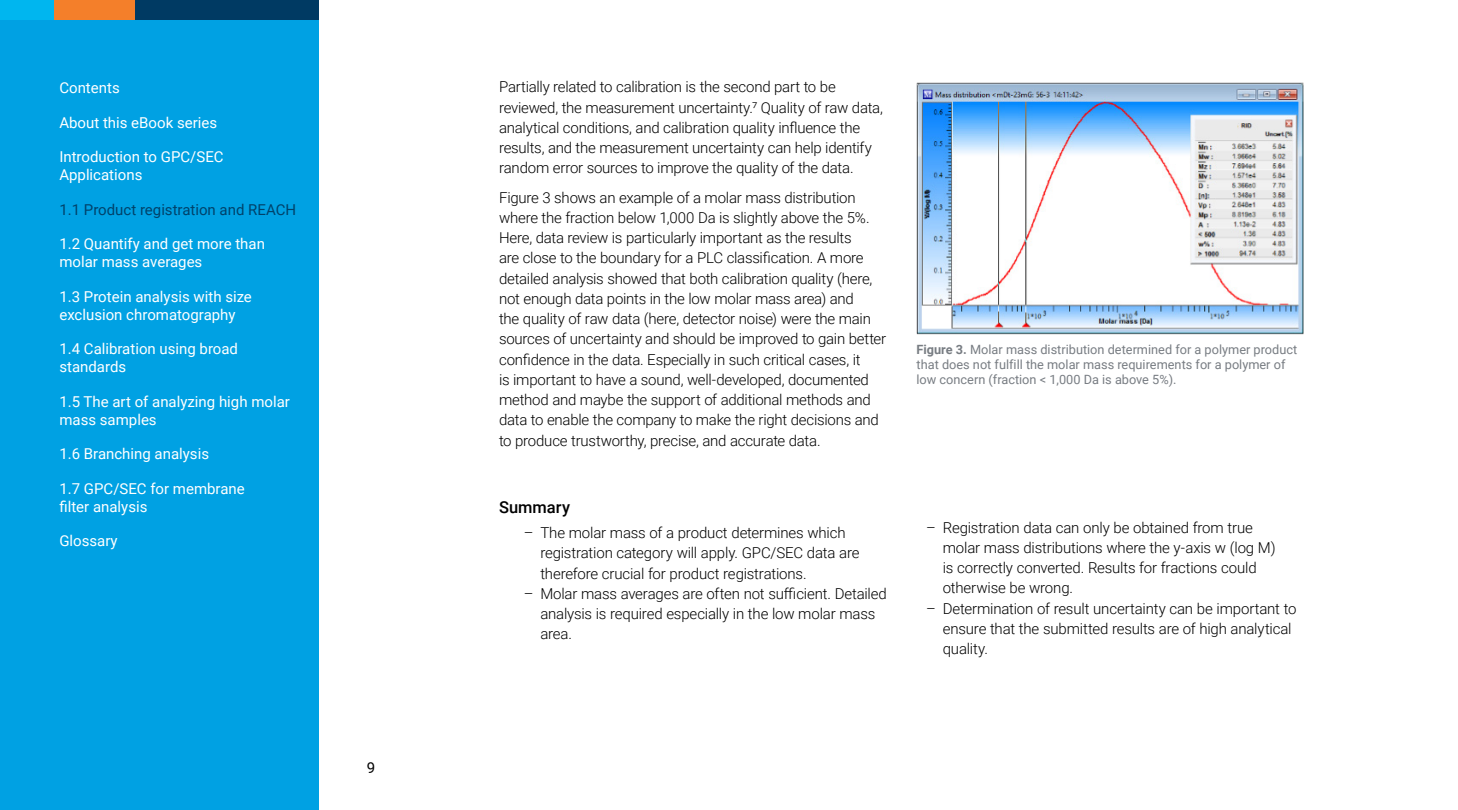
<style>
.page{position:relative;width:1458px;height:810px;background:#fff}
.page>*{position:absolute;margin:0;border:0;box-sizing:border-box;transform-origin:0 0}
.t1{font:500 16.5px "Roboto";color:#000}
.t2{font:300 15px/20.2px "Roboto";letter-spacing:-.015em;color:#000}
.Side_TOC{font:15px/18px "Roboto";color:#fff}
.Side_TOC-2{font:15px "Roboto";color:#00426a}
.t3{font:15px "Roboto";color:#000}
.BROCHURE_caption_gray{font:12.75px/15.3px "Roboto";color:#787d83}
.s1{font-weight:700}
</style>
<div class="page">
<div style="left:0;top:0;width:319px;height:810px;background:#00a1e3"></div>
<div style="left:0;top:0;width:54px;height:20px;background:#00b6ef"></div>
<div style="left:54px;top:0;width:81px;height:20px;background:#f47f2a"></div>
<div style="left:135px;top:0;width:184px;height:20px;background:#003a63"></div>
<img style="left:917px;top:82px;width:387px;height:252px">
<p class="Side_TOC" style="left:59px;top:78px;width:62px">Contents</p>
<p class="Side_TOC" style="left:59px;top:113px;width:159px">About this eBook series</p>
<p class="Side_TOC" style="left:59px;top:147px;width:166px">Introduction to GPC/SEC<br>Applications</p>
<p class="Side_TOC-2" style="left:59px;top:199px;width:238px">1.1 Product registration and REACH</p>
<p class="Side_TOC" style="left:59px;top:234px;width:207px">1.2 Quantify and get more than molar mass averages</p>
<p class="Side_TOC" style="left:59px;top:287px;width:194px">1.3 Protein analysis with size exclusion chromatography</p>
<p class="Side_TOC" style="left:59px;top:339px;width:180px">1.4 Calibration using broad standards</p>
<p class="Side_TOC" style="left:59px;top:392px;width:232px">1.5 The art of analyzing high molar mass samples</p>
<p class="Side_TOC" style="left:59px;top:444px;width:151px">1.6 Branching analysis</p>
<p class="Side_TOC" style="left:59px;top:479px;width:187px">1.7 GPC/SEC for membrane filter analysis</p>
<p class="Side_TOC" style="left:59px;top:531px;width:60px">Glossary</p>
<p class="t3" style="left:367px;top:757px;width:10px">9</p>
<p class="t2" style="left:499px;top:76px;width:386px">Partially related to calibration is the second part to be reviewed, the measurement uncertainty.7 Quality of raw data, analytical conditions, and calibration quality influence the results, and the measurement uncertainty can help identify random error sources to improve the quality of the data.</p>
<p class="t2" style="left:499px;top:186px;width:389px">Figure 3 shows an example of a molar mass distribution where the fraction below 1,000 Da is slightly above the 5%.<br>Here, data review is particularly important as the results<br>are close to the boundary for a PLC classification. A more detailed analysis showed that both calibration quality (here, not enough data points in the low molar mass area) and<br>the quality of raw data (here, detector noise) were the main sources of uncertainty and should be improved to gain better confidence in the data. Especially in such critical cases, it<br>is important to have a sound, well-developed, documented method and maybe the support of additional methods and data to enable the company to make the right decisions and to produce trustworthy, precise, and accurate data.</p>
<p class="t1" style="left:499px;top:496px;width:72px">Summary</p>
<p class="t2" style="left:540px;top:522px;width:321px;text-indent:-16px">– The molar mass of a product determines which registration category will apply. GPC/SEC data are therefore crucial for product registrations.</p>
<p class="t2" style="left:540px;top:583px;width:348px;text-indent:-16px">– Molar mass averages are often not sufficient. Detailed analysis is required especially in the low molar mass area.</p>
<p class="BROCHURE_caption_gray" style="left:917px;top:341px;width:382px"><span class="s1">Figure 3.</span> Molar mass distribution determined for a polymer product that does not fulfill the molar mass requirements for a polymer of low concern (fraction &lt; 1,000 Da is above 5%).</p>
<p class="t2" style="left:943px;top:516px;width:334px;text-indent:-16px">– Registration data can only be obtained from true molar mass distributions where the y-axis w (log M) is correctly converted. Results for fractions could otherwise be wrong.</p>
<p class="t2" style="left:943px;top:597px;width:355px;text-indent:-16px">– Determination of result uncertainty can be important to ensure that the submitted results are of high analytical quality.</p>
</div>
